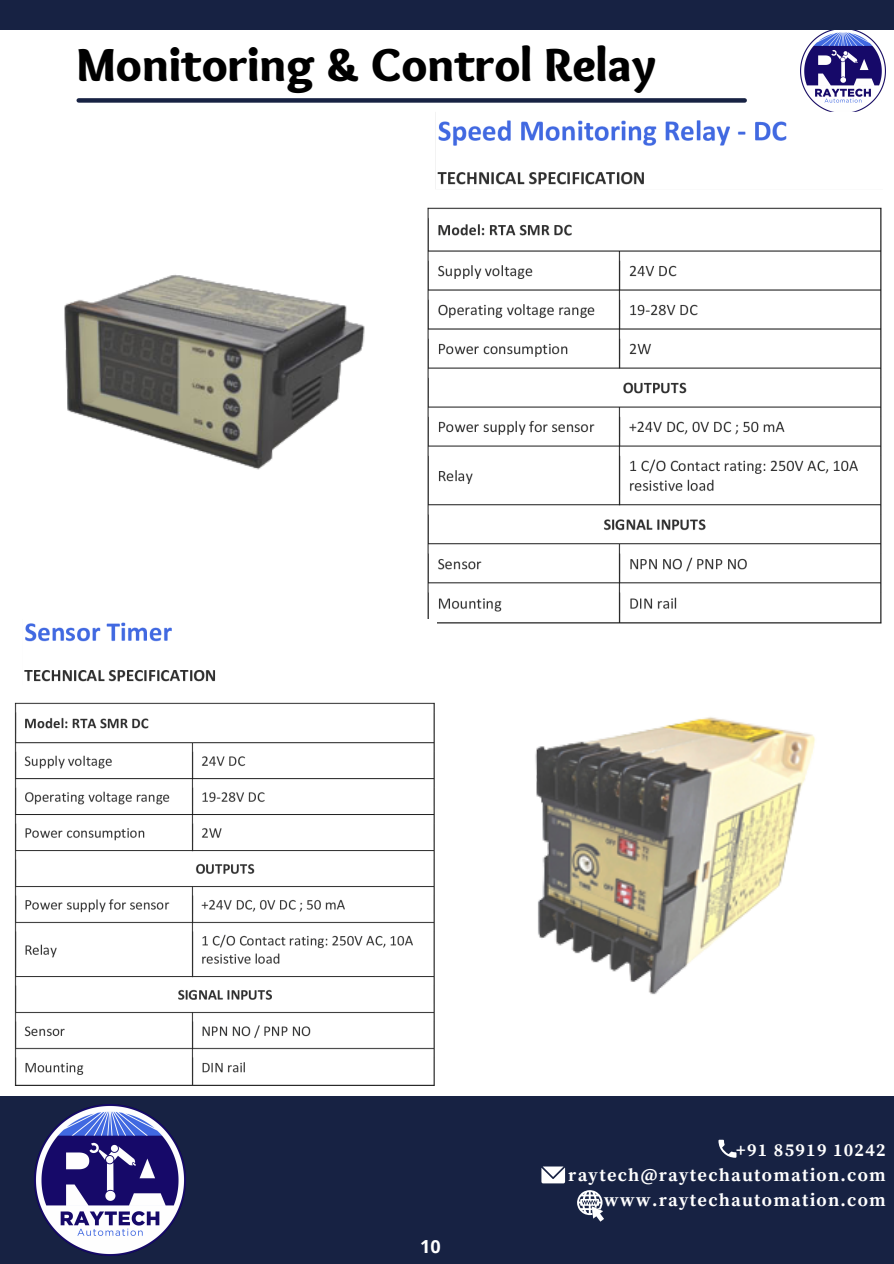
<style>
.page{position:relative;width:894px;height:1264px;background:#fff}
.page>*{position:absolute;margin:0;border:0;box-sizing:border-box;transform-origin:0 0}
.t1{font:900 48px "Sukar";color:#000}
.t2{font:700 18px "Source Serif Pro";letter-spacing:.07em;color:#fff}
.t3{font:700 18px "Open Sans";color:#fff}
</style>
<div class="page">
<div style="left:0;top:0;width:893px;height:1263px;background:#172243"></div>
<div style="left:0;top:31px;width:893px;height:1064px;background:#fff"></div>
<div style="left:79px;top:98px;width:665px;height:5px;background:#172243"></div>
<img style="left:35px;top:1104px;width:151px;height:151px">
<svg style="left:718px;top:1139px;width:18px;height:18px"></svg>
<svg style="left:541px;top:1166px;width:24px;height:17px"></svg>
<svg style="left:577px;top:1190px;width:27px;height:31px"></svg>
<img style="left:800px;top:31px;width:84px;height:81px">
<img style="left:427px;top:112px;width:455px;height:512px">
<img style="left:15px;top:620px;width:421px;height:466px">
<img style="left:535px;top:717px;width:280px;height:278px">
<img style="left:64px;top:274px;width:301px;height:196px">
<p class="t1" style="left:76px;top:37px;width:581px">Monitoring &amp; Control Relay</p>
<p class="t3" style="left:420px;top:1233px;width:22px">10</p>
<p class="t2" style="left:736px;top:1139px;width:151px">+91 85919 10242</p>
<p class="t2" style="left:568px;top:1164px;width:319px">raytech@raytechautomation.com</p>
<p class="t2" style="left:604px;top:1188px;width:283px">www.raytechautomation.com</p>
</div>
